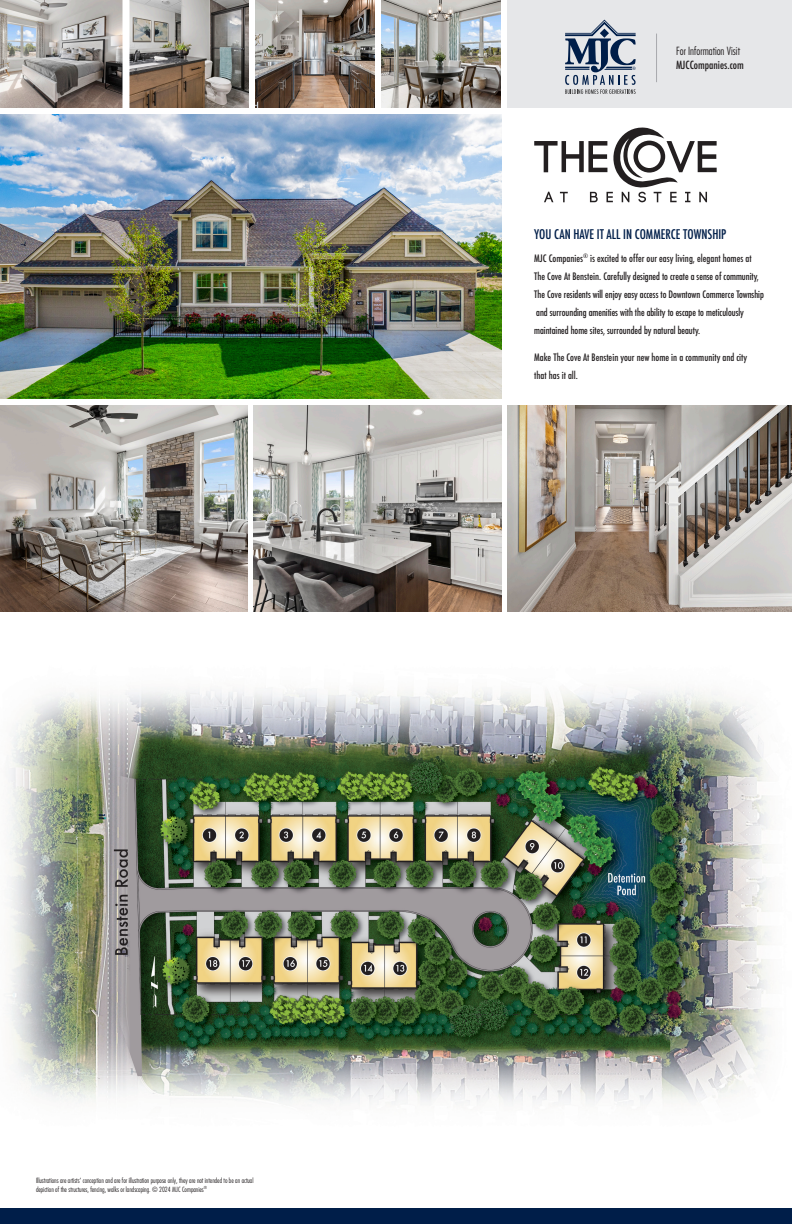
<style>
.page{position:relative;width:792px;height:1224px;background:#fff}
.page>*{position:absolute;margin:0;border:0;box-sizing:border-box;transform-origin:0 0}
.t1{font:500 condensed 13px "Futura";color:#001e49}
.t2{font:300 condensed 11px "Futura";color:#231f20}
.t3{font:500 condensed 11px "Futura";color:#231f20}
.t4{font:condensed 10px/18px "Futura";color:#231f20}
.t5{font:500 condensed 10px/18px "Futura";color:#231f20}
.t6{font:300 condensed 7px/8.4px "Futura";color:#231f20}
.s1{font-weight:500}
</style>
<div class="page">
<img style="left:8px;top:689px;width:763px;height:415px">
<div style="left:0;top:0;width:792px;height:108px;background:#e6e7e9"></div>
<img style="left:255px;top:0;width:120px;height:108px">
<svg style="left:0;top:0;width:122px;height:108px;background:#9f9b98"></svg>
<svg style="left:130px;top:0;width:119px;height:108px;background:#8d857d"></svg>
<img style="left:381px;top:0;width:120px;height:108px">
<div style="left:122px;top:0;width:8px;height:116px;background:#fff"></div>
<div style="left:375px;top:0;width:6px;height:118px;background:#fff"></div>
<div style="left:501px;top:0;width:6px;height:111px;background:#fff"></div>
<div style="left:249px;top:0;width:6px;height:118px;background:#fff"></div>
<hr style="left:656px;top:34px;width:1px;height:48px;background:#a8a9ad">
<svg style="left:565px;top:20px;width:71px;height:74px"></svg>
<div style="left:0;top:1209px;width:792px;height:15px;background:#001e49"></div>
<svg style="left:534px;top:128px;width:183px;height:74px"></svg>
<img style="left:0;top:114px;width:501px;height:285px">
<img style="left:0;top:406px;width:247px;height:206px">
<img style="left:254px;top:406px;width:247px;height:206px">
<img style="left:508px;top:406px;width:284px;height:206px">
<p class="t2" style="left:676px;top:45px;width:65px">For Information Visit</p>
<p class="t3" style="left:676px;top:58px;width:69px">MJCCompanies.com</p>
<p class="t1" style="left:534px;top:226px;width:194px">YOU CAN HAVE IT ALL IN COMMERCE TOWNSHIP</p>
<p class="t4" style="left:534px;top:249px;width:231px"><span class="s1">MJC Companies</span><sup>®</sup> <span class="s1">is excited to offer our easy living, elegant homes at The Cove At Benstein.</span> Carefully designed to create a sense of community, The Cove residents will enjoy easy access to Downtown Commerce Township and surrounding amenities with the ability to escape to meticulously maintained home sites, surrounded by natural beauty.</p>
<p class="t5" style="left:534px;top:348px;width:214px">Make The Cove At Benstein your new home in a community and city that has it all.</p>
<p class="t6" style="left:36px;top:1176px;width:219px">Illustrations are artists’ conception and are for illustration purpose only, they are not intended to be an actual depiction of the structures, fencing, walks or landscaping. © 2024 MJC Companies<sup>®</sup></p>
</div>
